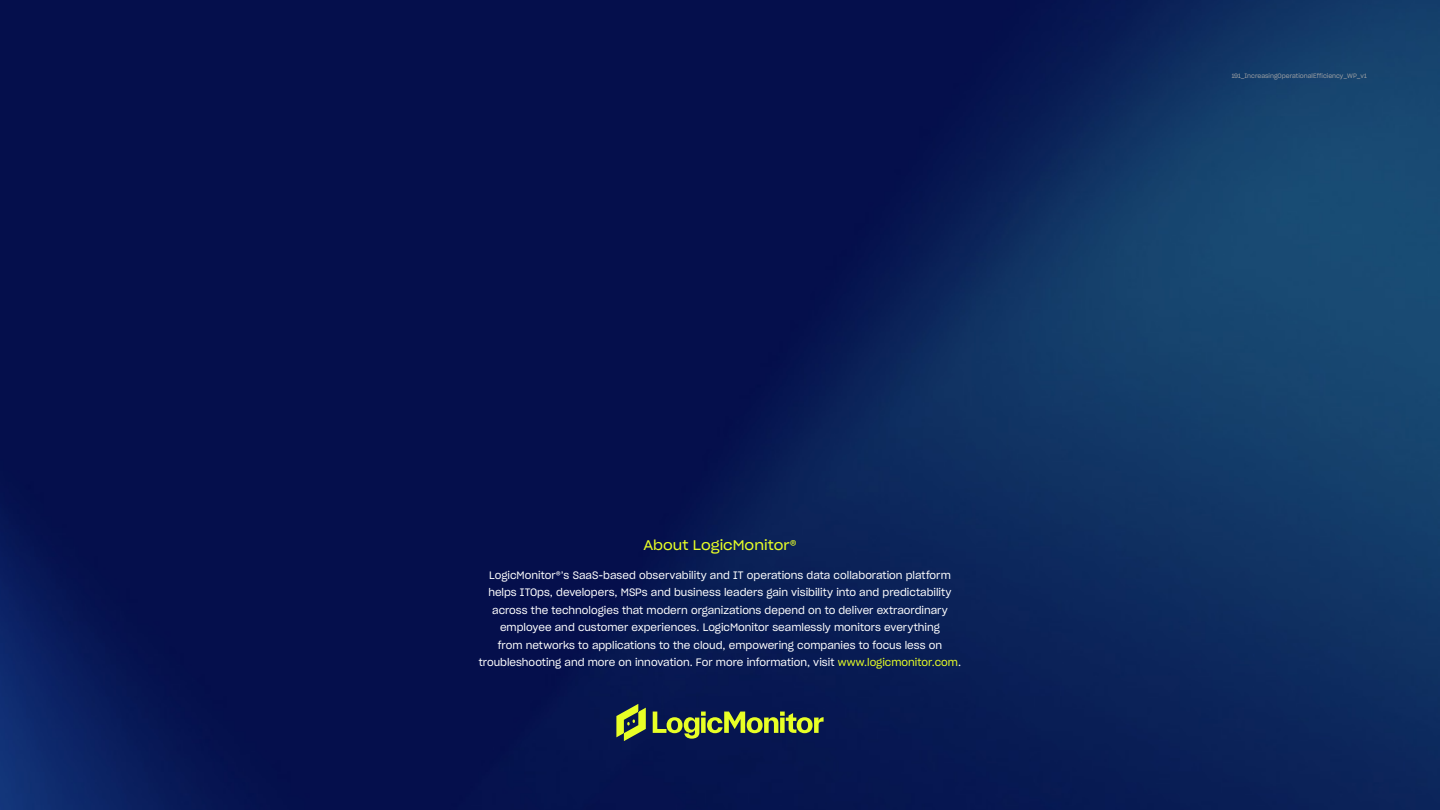
<style>
.page{position:relative;width:1440px;height:810px;background:#fff}
.page>*{position:absolute;margin:0;border:0;box-sizing:border-box;transform-origin:0 0}
.t1{font:13.75px "Sharp Grotesk Book 21";color:#e8ff26}
.t2{font:10.62px/17.5px "Sharp Grotesk Book 19";color:#fff;text-align:center}
.t3{font:6.25px "Sharp Grotesk Book 19";color:#9d9fa2}
.s1{color:#e8ff26}
</style>
<div class="page">
<img style="left:0;top:0;width:1440px;height:810px">
<svg style="left:653px;top:712px;width:171px;height:27px;background:#5a6c40"></svg>
<svg style="left:616px;top:704px;width:30px;height:37px"></svg>
<p class="t1" style="left:643px;top:534px;width:155px">About LogicMonitor®</p>
<p class="t2" style="left:479px;top:566px;width:484px">LogicMonitor®’s SaaS-based observability and IT operations data collaboration platform helps ITOps, developers, MSPs and business leaders gain visibility into and predictability across the technologies that modern organizations depend on to deliver extraordinary employee and customer experiences. LogicMonitor seamlessly monitors everything<br>from networks to applications to the cloud, empowering companies to focus less on troubleshooting and more on innovation. For more information, visit <span class="s1">www.logicmonitor.com</span>.</p>
<p class="t3" style="left:1232px;top:71px;width:137px">191_IncreasingOperationalEfficiency_WP_v1</p>
</div>
